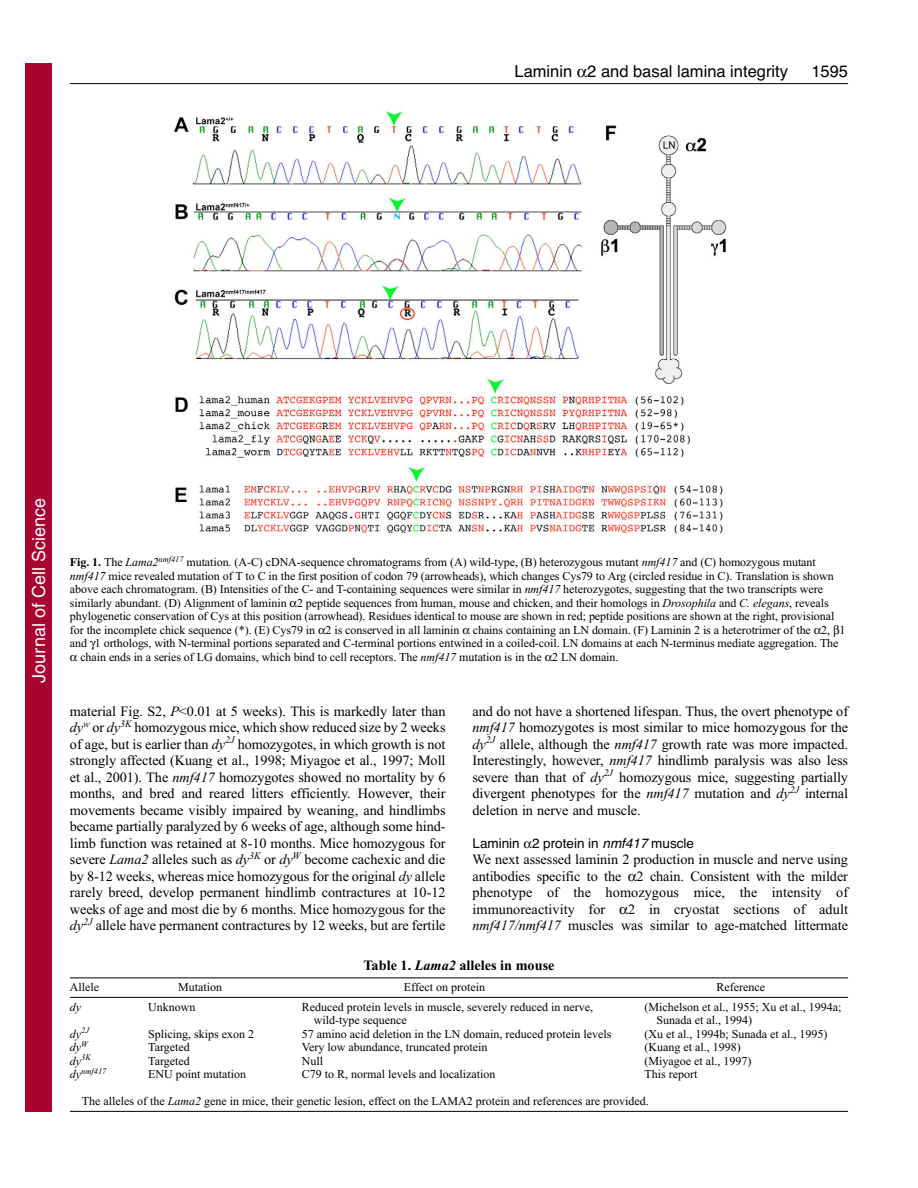
<style>
.page{position:relative;width:918px;height:1188px;background:#fff}
.page>*{position:absolute;margin:0;border:0;box-sizing:border-box;transform-origin:0 0}
.t1{font:18px "Helvetica";color:#fff}
.t2{font:16.5px "Helvetica";color:#000}
.t3{font:14.25px/16.5px "Times New Roman";letter-spacing:-.005em;color:#000;text-align:justify}
.t4{font:700 14.25px "Times New Roman";color:#000}
.t5{font:13.5px "Helvetica";color:#000}
.t6{font:12px "Times New Roman";letter-spacing:-.005em;color:#000}
.t7{font:italic 12px "Times New Roman";color:#000}
.t8{font:italic 8.4px "Times New Roman";color:#000}
.s1{font-weight:700}
.s2{font-style:italic}
.s3{font-size:12px}
</style>
<div class="page">
<hr style="left:70px;top:83px;width:778px;height:1px;background:#000">
<img style="left:174px;top:111px;width:553px;height:424px">
<hr style="left:70px;top:978px;width:778px;height:1px;background:#000">
<hr style="left:70px;top:997px;width:778px;height:1px;background:#000">
<hr style="left:70px;top:1111px;width:778px;height:1px;background:#000">
<div style="left:26px;top:64px;width:26px;height:1048px;background:#a90332"></div>
<h2 class="t2" style="left:515px;top:65px;width:275px">Laminin 2 and basal lamina integrity</h2>
<h2 class="t2" style="left:811px;top:65px;width:38px">1595</h2>
<h1 class="t1" style="left:28px;top:683px;width:186px;rotate:-90deg">Journal of Cell Science</h1>
<p class="t6" style="left:70px;top:558px;width:747px"><span class="s1">Fig. 1.</span> The <span class="s2">Lama2</span><sup>nmf417</sup> mutation. (A-C) cDNA-sequence chromatograms from (A) wild-type, (B) heterozygous mutant <span class="s2">nmf417</span> and (C) homozygous mutant</p>
<p class="t6" style="left:70px;top:572px;width:765px"><span class="s2">nmf417</span> mice revealed mutation of T to C in the first position of codon 79 (arrowheads), which changes Cys79 to Arg (circled residue in C). Translation is shown</p>
<p class="t6" style="left:70px;top:585px;width:755px">above each chromatogram. (B) Intensities of the C- and T-containing sequences were similar in <span class="s2">nmf417</span> heterozygotes, suggesting that the two transcripts were</p>
<p class="t6" style="left:70px;top:599px;width:760px">similarly abundant. (D) Alignment of laminin 2 peptide sequences from human, mouse and chicken, and their homologs in <span class="s2">Drosophila</span> and <span class="s2">C. elegans</span>, reveals</p>
<p class="t6" style="left:70px;top:612px;width:766px">phylogenetic conservation of Cys at this position (arrowhead). Residues identical to mouse are shown in red; peptide positions are shown at the right, provisional</p>
<p class="t6" style="left:70px;top:626px;width:777px">for the incomplete chick sequence (*). (E) Cys79 in 2 is conserved in all laminin chains containing an LN domain. (F) Laminin 2 is a heterotrimer of the 2, 1</p>
<p class="t6" style="left:70px;top:639px;width:770px">and 1 orthologs, with N-terminal portions separated and C-terminal portions entwined in a coiled-coil. LN domains at each N-terminus mediate aggregation. The</p>
<p class="t6" style="left:80px;top:653px;width:540px">chain ends in a series of LG domains, which bind to cell receptors. The <span class="s2">nmf417</span> mutation is in the 2 LN domain.</p>
<p class="t3" style="left:70px;top:704px;width:377px">material Fig. S2, <span class="s2">P</span>&lt;0.01 at 5 weeks). This is markedly later than <span class="s2">dy</span><sup>w</sup> or <span class="s2">dy</span><sup>3K</sup> homozygous mice, which show reduced size by 2 weeks of age, but is earlier than <span class="s2">dy</span><sup>2J</sup> homozygotes, in which growth is not strongly affected (Kuang et al., 1998; Miyagoe et al., 1997; Moll et al., 2001). The <span class="s2">nmf417</span> homozygotes showed no mortality by 6 months, and bred and reared litters efficiently. However, their movements became visibly impaired by weaning, and hindlimbs became partially paralyzed by 6 weeks of age, although some hind&shy;limb function was retained at 8-10 months. Mice homozygous for severe <span class="s2">Lama2</span> alleles such as <span class="s2">dy</span><sup>3K</sup> or <span class="s2">dy</span><sup>W</sup> become cachexic and die by 8-12 weeks, whereas mice homozygous for the original <span class="s2">dy</span> allele rarely breed, develop permanent hindlimb contractures at 10-12 weeks of age and most die by 6 months. Mice homozygous for the <span class="s2">dy</span><sup>2J</sup> allele have permanent contractures by 12 weeks, but are fertile</p>
<p class="t3" style="left:472px;top:704px;width:377px">and do not have a shortened lifespan. Thus, the overt phenotype of <span class="s2">nmf417</span> homozygotes is most similar to mice homozygous for the <span class="s2">dy</span><sup>2J</sup> allele, although the <span class="s2">nmf417</span> growth rate was more impacted.<br>Interestingly, however, <span class="s2">nmf417</span> hindlimb paralysis was also less severe than that of <span class="s2">dy</span><sup>2J</sup> homozygous mice, suggesting partially divergent phenotypes for the <span class="s2">nmf417</span> mutation and <span class="s2">dy</span><sup>2J</sup> internal deletion in nerve and muscle.</p>
<p class="t5" style="left:472px;top:838px;width:223px">Laminin 2 protein in <span class="s2">nmf417</span>muscle</p>
<p class="t3" style="left:472px;top:852px;width:377px">We next assessed laminin 2 production in muscle and nerve using antibodies specific to the 2 chain. Consistent with the milder phenotype of the homozygous mice, the intensity of immunoreactivity for</p>
<p class="t3" style="left:472px;top:902px;width:377px;text-align:right">2 in cryostat sections of adult<br><span class="s2">nmf417/nmf417</span> muscles was similar to age-matched littermate</p>
<p class="t4" style="left:363px;top:961px;width:193px">Table 1. <span class="s2">Lama2</span> alleles in mouse</p>
<p class="t6" style="left:70px;top:983px;width:31px">Allele</p>
<p class="t6" style="left:178px;top:983px;width:46px">Mutation</p>
<p class="t6" style="left:404px;top:983px;width:83px">Effect on protein</p>
<p class="t6" style="left:716px;top:983px;width:50px">Reference</p>
<p class="t7" style="left:70px;top:1002px;width:13px">dy</p>
<p class="t6" style="left:148px;top:1002px;width:49px">Unknown</p>
<p class="t6" style="left:302px;top:1002px;width:293px">Reduced protein levels in muscle, severely reduced in nerve,</p>
<p class="t6" style="left:645px;top:1002px;width:198px">(Michelson et al., 1955; Xu et al., 1994a;</p>
<p class="t6" style="left:314px;top:1016px;width:94px">wild-type sequence</p>
<p class="t6" style="left:656px;top:1016px;width:97px">Sunada et al., 1994)</p>
<p class="t7" style="left:70px;top:1029px;width:21px">dy<sup>2J</sup></p>
<p class="t6" style="left:148px;top:1029px;width:108px">Splicing, skips exon 2</p>
<p class="t6" style="left:302px;top:1029px;width:311px">57 amino acid deletion in the LN domain, reduced protein levels</p>
<p class="t6" style="left:645px;top:1029px;width:184px">(Xu et al., 1994b; Sunada et al., 1995)</p>
<p class="t7" style="left:70px;top:1043px;width:20px">dy<sup>W</sup></p>
<p class="t6" style="left:148px;top:1043px;width:43px">Targeted</p>
<p class="t6" style="left:302px;top:1043px;width:187px">Very low abundance, truncated protein</p>
<p class="t6" style="left:644px;top:1043px;width:98px">(Kuang et al., 1998)</p>
<p class="t7" style="left:70px;top:1056px;width:23px">dy<sup>3K</sup></p>
<p class="t6" style="left:148px;top:1056px;width:43px">Targeted</p>
<p class="t6" style="left:302px;top:1056px;width:23px">Null</p>
<p class="t6" style="left:644px;top:1056px;width:108px">(Miyagoe et al., 1997)</p>
<p class="t8" style="left:70px;top:1068px;width:38px"><span class="s3">dy</span>nmf417</p>
<p class="t6" style="left:148px;top:1070px;width:100px">ENU point mutation</p>
<p class="t6" style="left:302px;top:1070px;width:195px">C79 to R, normal levels and localization</p>
<p class="t6" style="left:645px;top:1070px;width:54px">This report</p>
<p class="t6" style="left:82px;top:1097px;width:568px">The alleles of the <span class="s2">Lama2</span> gene in mice, their genetic lesion, effect on the LAMA2 protein and references are provided.</p>
</div>
